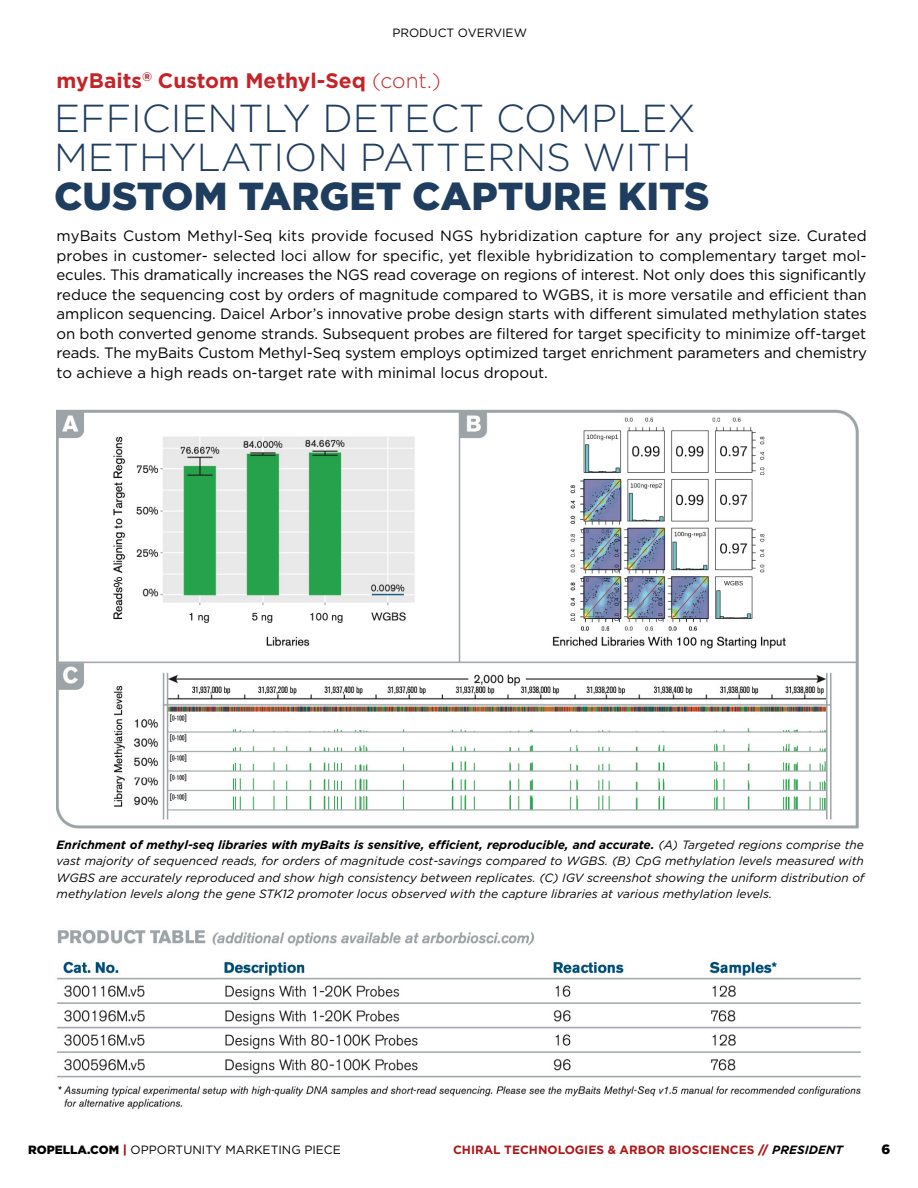
<style>
.page{position:relative;width:918px;height:1188px;background:#fff}
.page>*{position:absolute;margin:0;border:0;box-sizing:border-box;transform-origin:0 0}
.t1{font:300 39px/39px "Gotham";color:#1f3e5f}
.t2{font:900 39px "Gotham";color:#1f3e5f}
.t3{font:700 21px "Gotham";color:#c42428}
.t4{font:15px/19.5px "Gotham";color:#000;text-align:justify}
.t5{font:900 13.5px "Gotham";color:#000}
.t6{font:italic 12px/16.5px "Gotham";color:#000;text-align:justify}
.t7{font:12px "Gotham";color:#000}
.t8{font:700 12px "Gotham";color:#ad1719}
.s1{font-weight:300}
.s2{font-weight:700}
.s3{font-weight:900}
.s4{font-weight:900;color:#ad1719}
.s5{font-style:italic;color:#000}
</style>
<div class="page">
<img style="left:57px;top:409px;width:802px;height:420px">
<img style="left:57px;top:929px;width:804px;height:181px">
<p class="t7" style="left:392px;top:25px;width:136px">PRODUCT OVERVIEW</p>
<h2 class="t3" style="left:57px;top:66px;width:386px">myBaits<sup>®</sup> Custom Methyl-Seq <span class="s1">(cont.)</span></h2>
<h1 class="t1" style="left:54px;top:98px;width:643px">EFFICIENTLY DETECT COMPLEX<br>METHYLATION PATTERNS WITH</h1>
<h1 class="t2" style="left:54px;top:170px;width:657px">CUSTOM TARGET CAPTURE KITS</h1>
<p class="t4" style="left:57px;top:226px;width:812px">myBaits Custom Methyl-Seq kits provide focused NGS hybridization capture for any project size. Curated probes in customer- selected loci allow for specific, yet flexible hybridization to complementary target mol&shy;ecules. This dramatically increases the NGS read coverage on regions of interest. Not only does this significantly reduce the sequencing cost by orders of magnitude compared to WGBS, it is more versatile and efficient than amplicon sequencing. Daicel Arbor’s innovative probe design starts with different simulated methylation states on both converted genome strands. Subsequent probes are filtered for target specificity to minimize off-target reads. The myBaits Custom Methyl-Seq system employs optimized target enrichment parameters and chemistry to achieve a high reads on-target rate with minimal locus dropout.</p>
<p class="t6" style="left:57px;top:836px;width:809px"><span class="s2">Enrichment of methyl-seq libraries with myBaits is sensitive, efficient, reproducible, and accurate.</span> (A) Targeted regions comprise the vast majority of sequenced reads, for orders of magnitude cost-savings compared to WGBS. (B) CpG methylation levels measured with WGBS are accurately reproduced and show high consistency between replicates. (C) IGV screenshot showing the uniform distribution of methylation levels along the gene STK12 promoter locus observed with the capture libraries at various methylation levels.</p>
<p class="t7" style="left:28px;top:1142px;width:314px"><span class="s3">ROPELLA.COM</span> <span class="s4">|</span> OPPORTUNITY MARKETING PIECE</p>
<p class="t8" style="left:453px;top:1141px;width:391px">CHIRAL TECHNOLOGIES &amp; ARBOR BIOSCIENCES <span class="s3">//</span> <span class="s5">PRESIDENT</span></p>
<p class="t5" style="left:882px;top:1140px;width:10px">6</p>
</div>
